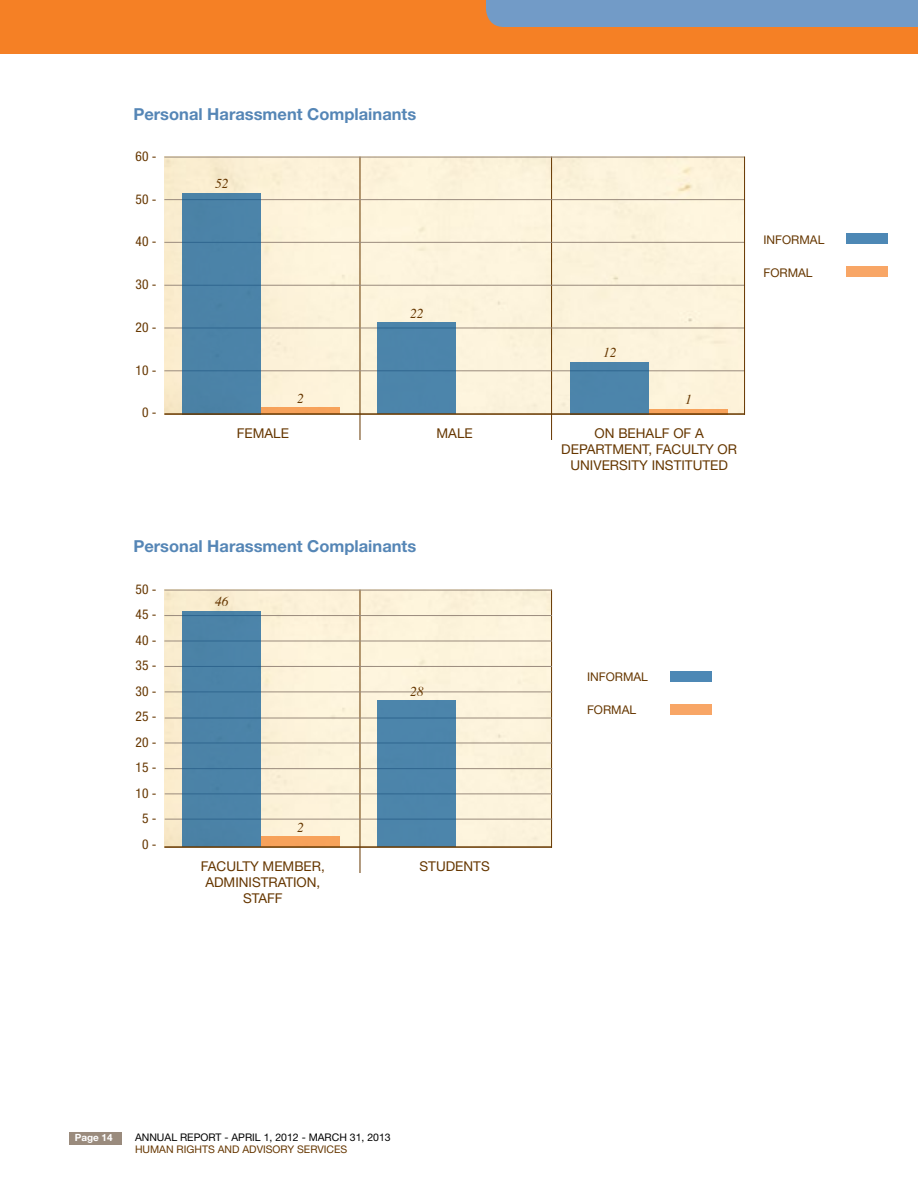
<style>
.page{position:relative;width:918px;height:1188px;background:#fff}
.page>*{position:absolute;margin:0;border:0;box-sizing:border-box;transform-origin:0 0}
.Chart_Title{font:700 16.5px "Helvetica Neue LT Std";color:#5586b6}
.Subhead_1{font:13.5px/16.2px "Helvetica Neue LT Std";color:#663700;text-align:center}
.Body_Copy{font:condensed 13.5px "Helvetica Neue LT Std";color:#663700}
.Subhead_1-2{font:italic 13.5px "Times";color:#663700}
.Subhead_1-3{font:12px "Helvetica Neue LT Std";color:#663700}
.t1{font:10.5px "Helvetica Neue LT Std";color:#000}
.t2{font:10.5px "Helvetica Neue LT Std";color:#663700}
.Subhead_1-4{font:700 9.9px "Helvetica Neue LT Std";color:#fff}
</style>
<div class="page">
<div style="left:0;top:0;width:918px;height:54px;background:#f58025"></div>
<div style="left:69px;top:1132px;width:53px;height:13px;background:#9a8b7d"></div>
<div style="left:486px;top:0;width:432px;height:27px;background:#729bc7"></div>
<div style="left:846px;top:234px;width:42px;height:10px;background:#4d88b5"></div>
<div style="left:670px;top:671px;width:41px;height:11px;background:#4d88b5"></div>
<div style="left:846px;top:266px;width:42px;height:11px;background:#f8a666"></div>
<div style="left:670px;top:704px;width:41px;height:11px;background:#f8a666"></div>
<img style="left:164px;top:158px;width:580px;height:255px">
<img style="left:164px;top:591px;width:387px;height:255px">
<hr style="left:360px;top:157px;width:1px;height:283px;background:#663700">
<hr style="left:360px;top:590px;width:1px;height:283px;background:#663700">
<hr style="left:551px;top:157px;width:1px;height:283px;background:#663700">
<hr style="left:551px;top:590px;width:1px;height:258px;background:#663700">
<hr style="left:164px;top:370px;width:581px;height:1px;background:#9a8b7d">
<hr style="left:165px;top:819px;width:387px;height:1px;background:#9a8b7d">
<hr style="left:165px;top:793px;width:387px;height:1px;background:#9a8b7d">
<hr style="left:164px;top:327px;width:581px;height:1px;background:#9a8b7d">
<hr style="left:165px;top:768px;width:387px;height:1px;background:#9a8b7d">
<hr style="left:165px;top:743px;width:387px;height:1px;background:#9a8b7d">
<hr style="left:165px;top:691px;width:387px;height:1px;background:#9a8b7d">
<hr style="left:164px;top:285px;width:581px;height:1px;background:#9a8b7d">
<hr style="left:165px;top:718px;width:387px;height:1px;background:#9a8b7d">
<hr style="left:164px;top:242px;width:581px;height:1px;background:#9a8b7d">
<hr style="left:164px;top:666px;width:388px;height:1px;background:#9a8b7d">
<hr style="left:164px;top:199px;width:581px;height:1px;background:#9a8b7d">
<hr style="left:164px;top:615px;width:388px;height:1px;background:#9a8b7d">
<hr style="left:164px;top:641px;width:388px;height:1px;background:#9a8b7d">
<hr style="left:164px;top:157px;width:581px;height:1px;background:#9a8b7d">
<hr style="left:164px;top:590px;width:388px;height:1px;background:#9a8b7d">
<div style="left:183px;top:193px;width:78px;height:221px;background:#4b83a8"></div>
<div style="left:183px;top:611px;width:78px;height:236px;background:#4b83a7"></div>
<div style="left:571px;top:362px;width:78px;height:52px;background:#4c84ab"></div>
<div style="left:378px;top:323px;width:78px;height:91px;background:#4c84ab"></div>
<div style="left:378px;top:701px;width:78px;height:146px;background:#4c84ab"></div>
<div style="left:261px;top:408px;width:79px;height:6px;background:#f7a25b"></div>
<div style="left:261px;top:836px;width:79px;height:11px;background:#f7a25b"></div>
<div style="left:649px;top:409px;width:79px;height:5px;background:#f7a25b"></div>
<hr style="left:164px;top:413px;width:581px;height:2px;background:#663700">
<hr style="left:164px;top:846px;width:388px;height:2px;background:#663700">
<hr style="left:744px;top:157px;width:1px;height:258px;background:#663700">
<p class="Chart_Title" style="left:133px;top:104px;width:284px">Personal Harassment Complainants</p>
<p class="Body_Copy" style="left:136px;top:148px;width:22px">60 -</p>
<p class="Body_Copy" style="left:136px;top:191px;width:22px">50 -</p>
<p class="Body_Copy" style="left:136px;top:234px;width:22px">40 -</p>
<p class="Body_Copy" style="left:136px;top:277px;width:22px">30 -</p>
<p class="Body_Copy" style="left:136px;top:319px;width:22px">20 -</p>
<p class="Body_Copy" style="left:136px;top:362px;width:22px">10 -</p>
<p class="Body_Copy" style="left:142px;top:405px;width:16px">0 -</p>
<p class="Subhead_1-2" style="left:215px;top:172px;width:15px">52</p>
<p class="Subhead_1-2" style="left:297px;top:386px;width:8px">2</p>
<p class="Subhead_1" style="left:237px;top:425px;width:54px">FEMALE</p>
<p class="Subhead_1-2" style="left:410px;top:301px;width:15px">22</p>
<p class="Subhead_1" style="left:437px;top:425px;width:38px">MALE</p>
<p class="Chart_Title" style="left:133px;top:536px;width:284px">Personal Harassment Complainants</p>
<p class="Body_Copy" style="left:136px;top:581px;width:22px">50 -</p>
<p class="Body_Copy" style="left:136px;top:607px;width:22px">45 -</p>
<p class="Body_Copy" style="left:136px;top:632px;width:22px">40 -</p>
<p class="Body_Copy" style="left:136px;top:658px;width:22px">35 -</p>
<p class="Body_Copy" style="left:136px;top:683px;width:22px">30 -</p>
<p class="Body_Copy" style="left:136px;top:709px;width:22px">25 -</p>
<p class="Body_Copy" style="left:136px;top:734px;width:22px">20 -</p>
<p class="Body_Copy" style="left:136px;top:760px;width:22px">15 -</p>
<p class="Body_Copy" style="left:136px;top:785px;width:22px">10 -</p>
<p class="Body_Copy" style="left:142px;top:811px;width:16px">5 -</p>
<p class="Body_Copy" style="left:142px;top:836px;width:16px">0 -</p>
<p class="Subhead_1-2" style="left:215px;top:590px;width:15px">46</p>
<p class="Subhead_1-2" style="left:297px;top:815px;width:8px">2</p>
<p class="Subhead_1-2" style="left:410px;top:679px;width:15px">28</p>
<p class="Subhead_1" style="left:201px;top:858px;width:126px">FACULTY MEMBER,<br>ADMINISTRATION,<br>STAFF</p>
<p class="Subhead_1" style="left:420px;top:858px;width:72px">STUDENTS</p>
<p class="Subhead_1-3" style="left:763px;top:232px;width:62px">INFORMAL</p>
<p class="Subhead_1-3" style="left:763px;top:265px;width:51px">FORMAL</p>
<p class="Subhead_1-2" style="left:603px;top:340px;width:15px">12</p>
<p class="Subhead_1-2" style="left:685px;top:388px;width:8px">1</p>
<p class="Subhead_1" style="left:561px;top:425px;width:177px">ON BEHALF OF A<br>DEPARTMENT, FACULTY OR<br>UNIVERSITY INSTITUTED</p>
<p class="Subhead_1-3" style="left:587px;top:670px;width:62px">INFORMAL</p>
<p class="Subhead_1-3" style="left:587px;top:703px;width:51px">FORMAL</p>
<p class="Subhead_1-4" style="left:75px;top:1132px;width:39px">Page 14</p>
<p class="t1" style="left:135px;top:1132px;width:257px">ANNUAL REPORT - APRIL 1, 2012 - MARCH 31, 2013</p>
<p class="t2" style="left:135px;top:1143px;width:214px">HUMAN RIGHTS AND ADVISORY SERVICES</p>
</div>
